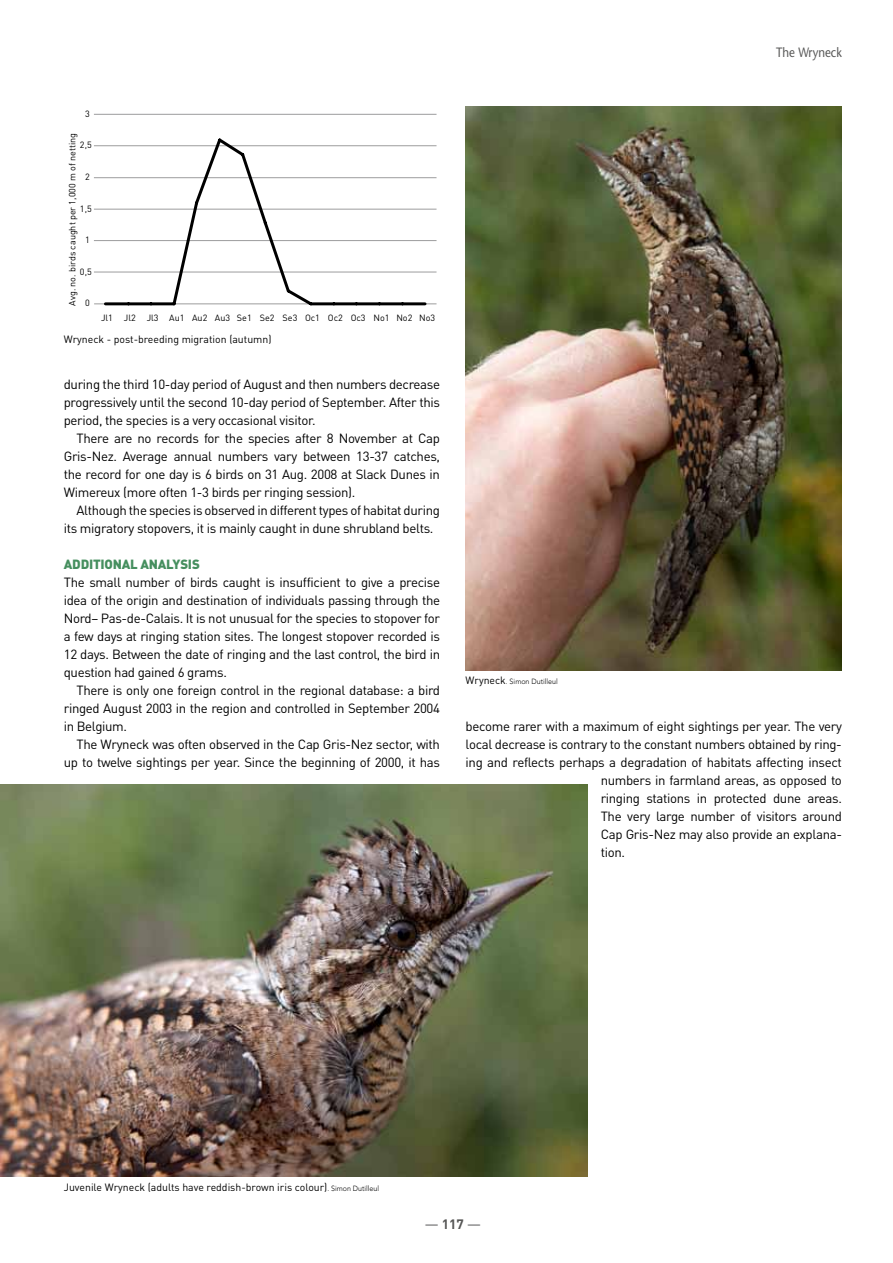
<style>
.page{position:relative;width:893px;height:1263px;background:#fff}
.page>*{position:absolute;margin:0;border:0;box-sizing:border-box;transform-origin:0 0}
.t1{font:13.5px "Stone Sans";color:#565655;scale:.85 1}
.t2{font:700 13.5px "DINOT";color:#565655}
.t3{font:13.2px/18px "DINOT";letter-spacing:-.025em;color:#000;text-align:justify}
.t4{font:900 13.2px "DINOT";color:#468f5f}
.t5{font:10.5px "DINOT";color:#000}
.t6{font:9px "DINOT";color:#000}
.t7{font:300 7.5px "Avenir";color:#000;scale:.95 1}
.s1{font-family:"DINOT";font-weight:400;font-size:10.5px}
.s2{font-family:"Avenir";font-weight:300;font-size:7.5px}
.s3{color:#9c9c9d}
</style>
<div class="page">
<img style="left:466px;top:106px;width:376px;height:565px">
<hr style="left:94px;top:272px;width:342px;height:1px;background:#9c9c9d">
<hr style="left:94px;top:240px;width:342px;height:1px;background:#9c9c9d">
<hr style="left:94px;top:209px;width:342px;height:1px;background:#9c9c9d">
<hr style="left:94px;top:177px;width:342px;height:1px;background:#9c9c9d">
<hr style="left:94px;top:145px;width:342px;height:1px;background:#9c9c9d">
<hr style="left:94px;top:114px;width:342px;height:1px;background:#9c9c9d">
<hr style="left:94px;top:303px;width:342px;height:1px;background:#9c9c9d">
<svg style="left:102px;top:138px;width:326px;height:168px"></svg>
<img style="left:0;top:785px;width:588px;height:392px">
<p class="t6" style="left:85px;top:108px;width:6px">3</p>
<p class="t6" style="left:67px;top:306px;width:174px;rotate:-90deg">Avg. no. birds caught per 1,000 m of netting</p>
<p class="t5" style="left:64px;top:333px;width:209px">Wryneck - post-breeding migration (autumn)</p>
<p class="t6" style="left:80px;top:140px;width:13px">2,5</p>
<p class="t6" style="left:85px;top:171px;width:6px">2</p>
<p class="t6" style="left:80px;top:203px;width:13px">1,5</p>
<p class="t6" style="left:85px;top:234px;width:6px">1</p>
<p class="t6" style="left:80px;top:266px;width:13px">0,5</p>
<p class="t6" style="left:85px;top:297px;width:6px">0</p>
<p class="t6" style="left:101px;top:312px;width:336px">Jl1 Jl2 Jl3 Au1 Au2 Au3 Se1 Se2 Se3 Oc1 Oc2 Oc3 No1 No2 No3</p>
<p class="t3" style="left:64px;top:375px;width:378px">during the third 10-day period of August and then numbers decrease progressively until the second 10-day period of September. After this period, the species is a very occasional visitor.</p>
<p class="t3" style="left:64px;top:429px;width:378px;text-indent:13px">There are no records for the species after 8 November at Cap Gris-Nez. Average annual numbers vary between 13-37 catches, the record for one day is 6 birds on 31 Aug. 2008 at Slack Dunes in Wimereux (more often 1-3 birds per ringing session).</p>
<p class="t3" style="left:64px;top:501px;width:378px;text-indent:13px">Although the species is observed in different types of habitat during its migratory stopovers, it is mainly caught in dune shrubland belts.</p>
<p class="t4" style="left:64px;top:555px;width:17px">ADDITIONAL</p>
<p class="t4" style="left:140px;top:555px;width:9px">ANALYSIS</p>
<p class="t3" style="left:64px;top:573px;width:378px">The small number of birds caught is insufficient to give a precise idea of the origin and destination of individuals passing through the Nord– Pas-de-Calais. It is not unusual for the species to stopover for a few days at ringing station sites. The longest stopover recorded is 12 days. Between the date of ringing and the last control, the bird in question had gained 6 grams.</p>
<p class="t3" style="left:64px;top:681px;width:378px;text-indent:13px">There is only one foreign control in the regional database: a bird ringed August 2003 in the region and controlled in September 2004 in Belgium.</p>
<p class="t3" style="left:64px;top:735px;width:378px;text-align:right">The Wryneck was often observed in the Cap Gris-Nez sector, with up to twelve sightings per year. Since the beginning of 2000, it has</p>
<p class="t1" style="left:776px;top:44px;width:79px">The Wryneck</p>
<p class="t7" style="left:466px;top:677px;width:99px"><span class="s1">Wryneck</span>. Simon Dutilleul</p>
<p class="t3" style="left:466px;top:717px;width:378px">become rarer with a maximum of eight sightings per year. The very</p>
<p class="t3" style="left:466px;top:735px;width:378px">local decrease is contrary to the constant numbers obtained by ring-</p>
<p class="t3" style="left:466px;top:753px;width:378px">ing and reflects perhaps a degradation of habitats affecting insect</p>
<p class="t3" style="left:601px;top:771px;width:243px">numbers in farmland areas, as opposed to</p>
<p class="t3" style="left:601px;top:789px;width:243px">ringing stations in protected dune areas.</p>
<p class="t3" style="left:601px;top:807px;width:243px">The very large number of visitors around</p>
<p class="t3" style="left:601px;top:825px;width:243px">Cap Gris-Nez may also provide an explana-</p>
<p class="t3" style="left:601px;top:843px;width:26px">tion.</p>
<p class="t5" style="left:64px;top:1181px;width:317px">Juvenile Wryneck (adults have reddish-brown iris colour)<span class="s2">. Simon Dutilleul</span></p>
<p class="t2" style="left:425px;top:1215px;width:57px"><span class="s3">—</span> 117 <span class="s3">—</span></p>
</div>
